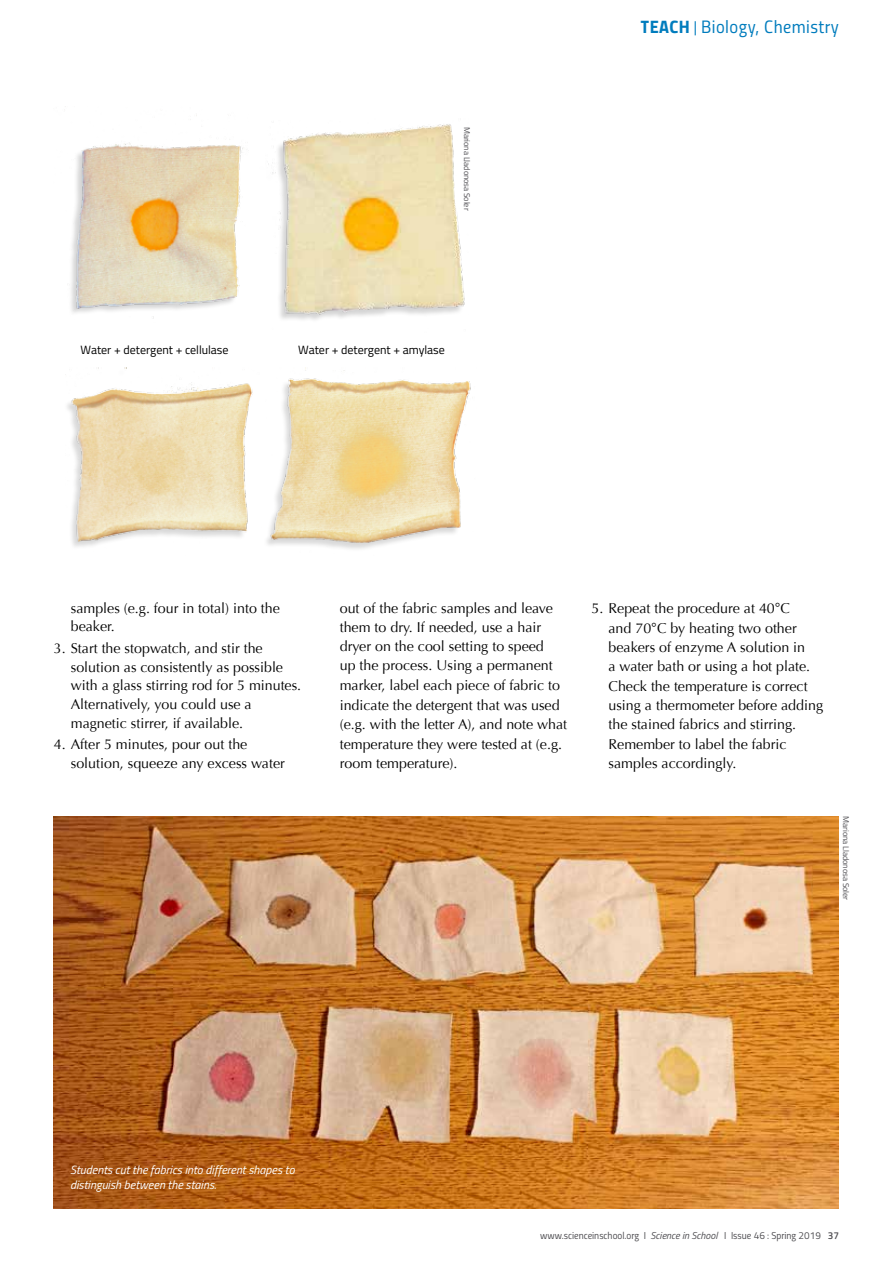
<style>
.page{position:relative;width:893px;height:1263px;background:#fff}
.page>*{position:absolute;margin:0;border:0;box-sizing:border-box;transform-origin:0 0}
.t1{font:18px "Titillium Regular Upright";letter-spacing:.025em;color:#007cbd}
.t2{font:14.25px/19.4px "Optima";color:#000}
.t3{font:italic 12px/15px "Titillium Web";color:#fff}
.t4{font:12px "Titillium Web";color:#000}
.t5{font:10.05px "Titillium Regular Upright";color:#504f53}
.t6{font:8.25px "Titillium Web";letter-spacing:-.01em;color:#504f53}
.s1{font-family:"Titillium Bold Upright"}
.s2{font-size:15px}
.s3{font-family:"Titillium Web";font-style:italic}
.s4{font-family:"Titillium Semibold Upright"}
</style>
<div class="page">
<img style="left:67px;top:367px;width:404px;height:182px">
<img style="left:65px;top:106px;width:178px;height:213px">
<img style="left:268px;top:124px;width:197px;height:196px">
<img style="left:54px;top:816px;width:785px;height:393px">
<p class="t6" style="left:473px;top:127px;width:85px;rotate:90deg">Mariona Lladonosa Soler</p>
<p class="t4" style="left:81px;top:341px;width:150px">Water + detergent + cellulase</p>
<p class="t4" style="left:298px;top:341px;width:148px">Water + detergent + amylase</p>
<p class="t1" style="left:641px;top:14px;width:199px"><span class="s1">TEACH</span> <span class="s2">|</span> Biology, Chemistry</p>
<p class="t2" style="left:71px;top:599px;width:211px;line-height:18.8px">samples (e.g. four in total) into the beaker.</p>
<p class="t2" style="left:71px;top:639px;width:232px;line-height:18.8px;text-indent:-17px">3. Start the stopwatch, and stir the solution as consistently as possible with a glass stirring rod for 5 minutes.<br>Alternatively, you could use a magnetic stirrer, if available.</p>
<p class="t2" style="left:71px;top:735px;width:216px;line-height:18.8px;text-indent:-17px">4. After 5 minutes, pour out the solution, squeeze any excess water</p>
<p class="t2" style="left:340px;top:598px;width:229px">out of the fabric samples and leave them to dry. If needed, use a hair dryer on the cool setting to speed<br>up the process. Using a permanent marker, label each piece of fabric to indicate the detergent that was used (e.g. with the letter A), and note what temperature they were tested at (e.g. room temperature).</p>
<p class="t2" style="left:608px;top:599px;width:216px;text-indent:-17px">5. Repeat the procedure at 40 C<br>and 70 C by heating two other beakers of enzyme A solution in<br>a water bath or using a hot plate.<br>Check the temperature is correct using a thermometer before adding the stained fabrics and stirring.<br>Remember to label the fabric samples accordingly.</p>
<p class="t6" style="left:852px;top:816px;width:85px;rotate:90deg">Mariona Lladonosa Soler</p>
<p class="t3" style="left:70px;top:1162px;width:226px">Students cut the fabrics into different shapes to distinguish between the stains.</p>
<p class="t5" style="left:540px;top:1228px;width:300px">www.scienceinschool.org I <span class="s3">Science in School</span> I Issue 46 : Spring 2019 <span class="s4">37</span></p>
</div>
